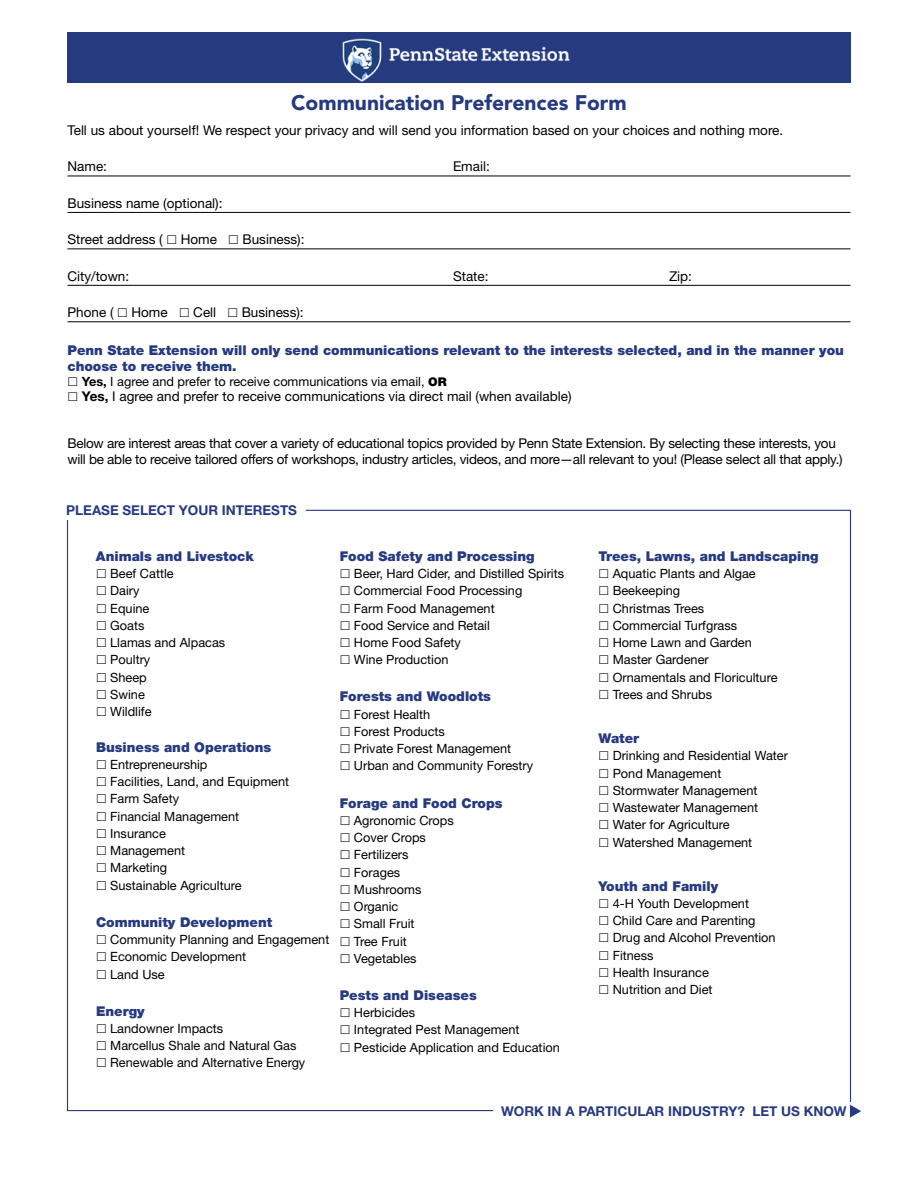
<style>
.page{position:relative;width:918px;height:1188px;background:#fff}
.page>*{position:absolute;margin:0;border:0;box-sizing:border-box;transform-origin:0 0}
.t1{font:900 21px "Avenir LT Std";color:#263a80}
.t2{font:13.5px/16.5px "Helvetica Neue LT Std";letter-spacing:-.01em;color:#000}
.t3{font:900 13.5px/15.3px "Helvetica Neue LT Std";color:#263a80}
.t4{font:700 13.5px "Helvetica Neue LT Std";color:#263a80}
.t5{font:12.75px/17.2px "Helvetica Neue LT Std";color:#000}
.s1{font-weight:700}
.s2{font-weight:900;font-size:12px}
</style>
<div class="page">
<hr style="left:68px;top:176px;width:782px;height:1px;background:#000">
<hr style="left:68px;top:212px;width:782px;height:1px;background:#000">
<hr style="left:68px;top:248px;width:782px;height:1px;background:#000">
<hr style="left:68px;top:285px;width:782px;height:1px;background:#000">
<hr style="left:68px;top:321px;width:782px;height:1px;background:#000">
<div style="left:68px;top:33px;width:783px;height:50px;background:#263a80"></div>
<img style="left:325px;top:32px;width:263px;height:50px">
<svg style="left:850px;top:1105px;width:11px;height:13px"></svg>
<h1 class="t1" style="left:291px;top:90px;width:337px">Communication Preferences Form</h1>
<p class="t2" style="left:68px;top:122px;width:717px">Tell us about yourself! We respect your privacy and will send you information based on your choices and nothing more.</p>
<p class="t2" style="left:68px;top:158px;width:41px">Name:</p>
<p class="t2" style="left:453px;top:158px;width:38px">Email:</p>
<p class="t2" style="left:68px;top:194px;width:157px">Business name (optional):</p>
<p class="t2" style="left:68px;top:231px;width:97px">Street address (</p>
<p class="t2" style="left:181px;top:231px;width:38px">Home</p>
<p class="t2" style="left:243px;top:231px;width:64px">Business):</p>
<p class="t2" style="left:68px;top:267px;width:63px">City/town:</p>
<p class="t2" style="left:453px;top:267px;width:37px">State:</p>
<p class="t2" style="left:669px;top:267px;width:25px">Zip:</p>
<p class="t2" style="left:68px;top:304px;width:48px">Phone (</p>
<p class="t2" style="left:131px;top:304px;width:38px">Home</p>
<p class="t2" style="left:193px;top:304px;width:24px">Cell</p>
<p class="t2" style="left:242px;top:304px;width:64px">Business):</p>
<p class="t3" style="left:67px;top:343px;width:778px">Penn State Extension will only send communications relevant to the interests selected, and in the manner you choose to receive them.</p>
<p class="t5" style="left:82px;top:373px;width:366px"><span class="s1">Yes,</span> I agree and prefer to receive communications via email, <span class="s2">OR</span></p>
<p class="t2" style="left:82px;top:388px;width:491px"><span class="s1">Yes,</span> I agree and prefer to receive communications via direct mail (when available)</p>
<p class="t2" style="left:68px;top:435px;width:777px">Below are interest areas that cover a variety of educational topics provided by Penn State Extension. By selecting these interests, you will be able to receive tailored offers of workshops, industry articles, videos, and more—all relevant to you! (Please select all that apply.)</p>
<p class="t4" style="left:66px;top:502px;width:232px">PLEASE SELECT YOUR INTERESTS</p>
<p class="t3" style="left:96px;top:548px;width:159px">Animals and Livestock</p>
<p class="t5" style="left:110px;top:565px;width:117px">Beef Cattle<br>Dairy<br>Equine<br>Goats<br>Llamas and Alpacas<br>Poultry<br>Sheep<br>Swine<br>Wildlife</p>
<p class="t3" style="left:96px;top:739px;width:177px">Business and Operations</p>
<p class="t5" style="left:110px;top:756px;width:181px">Entrepreneurship<br>Facilities, Land, and Equipment<br>Farm Safety<br>Financial Management<br>Insurance<br>Management<br>Marketing<br>Sustainable Agriculture</p>
<p class="t3" style="left:96px;top:914px;width:178px">Community Development</p>
<p class="t5" style="left:110px;top:931px;width:221px">Community Planning and Engagement<br>Economic Development<br>Land Use</p>
<p class="t3" style="left:96px;top:1003px;width:50px">Energy</p>
<p class="t5" style="left:110px;top:1019px;width:197px">Landowner Impacts<br>Marcellus Shale and Natural Gas<br>Renewable and Alternative Energy</p>
<p class="t3" style="left:340px;top:548px;width:197px">Food Safety and Processing</p>
<p class="t5" style="left:354px;top:565px;width:212px">Beer, Hard Cider, and Distilled Spirits<br>Commercial Food Processing<br>Farm Food Management<br>Food Service and Retail<br>Home Food Safety<br>Wine Production</p>
<p class="t3" style="left:340px;top:689px;width:153px">Forests and Woodlots</p>
<p class="t5" style="left:354px;top:705px;width:181px">Forest Health<br>Forest Products<br>Private Forest Management<br>Urban and Community Forestry</p>
<p class="t3" style="left:340px;top:795px;width:164px">Forage and Food Crops</p>
<p class="t5" style="left:354px;top:811px;width:101px">Agronomic Crops<br>Cover Crops<br>Fertilizers<br>Forages<br>Mushrooms<br>Organic<br>Small Fruit<br>Tree Fruit<br>Vegetables</p>
<p class="t3" style="left:340px;top:987px;width:139px">Pests and Diseases</p>
<p class="t5" style="left:354px;top:1004px;width:207px">Herbicides<br>Integrated Pest Management<br>Pesticide Application and Education</p>
<p class="t3" style="left:598px;top:548px;width:222px">Trees, Lawns, and Landscaping</p>
<p class="t5" style="left:613px;top:565px;width:166px">Aquatic Plants and Algae<br>Beekeeping<br>Christmas Trees<br>Commercial Turfgrass<br>Home Lawn and Garden<br>Master Gardener<br>Ornamentals and Floriculture<br>Trees and Shrubs</p>
<p class="t3" style="left:598px;top:731px;width:42px">Water</p>
<p class="t5" style="left:613px;top:747px;width:177px">Drinking and Residential Water<br>Pond Management<br>Stormwater Management<br>Wastewater Management<br>Water for Agriculture<br>Watershed Management</p>
<p class="t3" style="left:598px;top:878px;width:121px">Youth and Family</p>
<p class="t5" style="left:613px;top:895px;width:164px">4-H Youth Development<br>Child Care and Parenting<br>Drug and Alcohol Prevention<br>Fitness<br>Health Insurance<br>Nutrition and Diet</p>
<p class="t4" style="left:501px;top:1103px;width:347px">WORK IN A PARTICULAR INDUSTRY? LET US KNOW</p>
</div>
